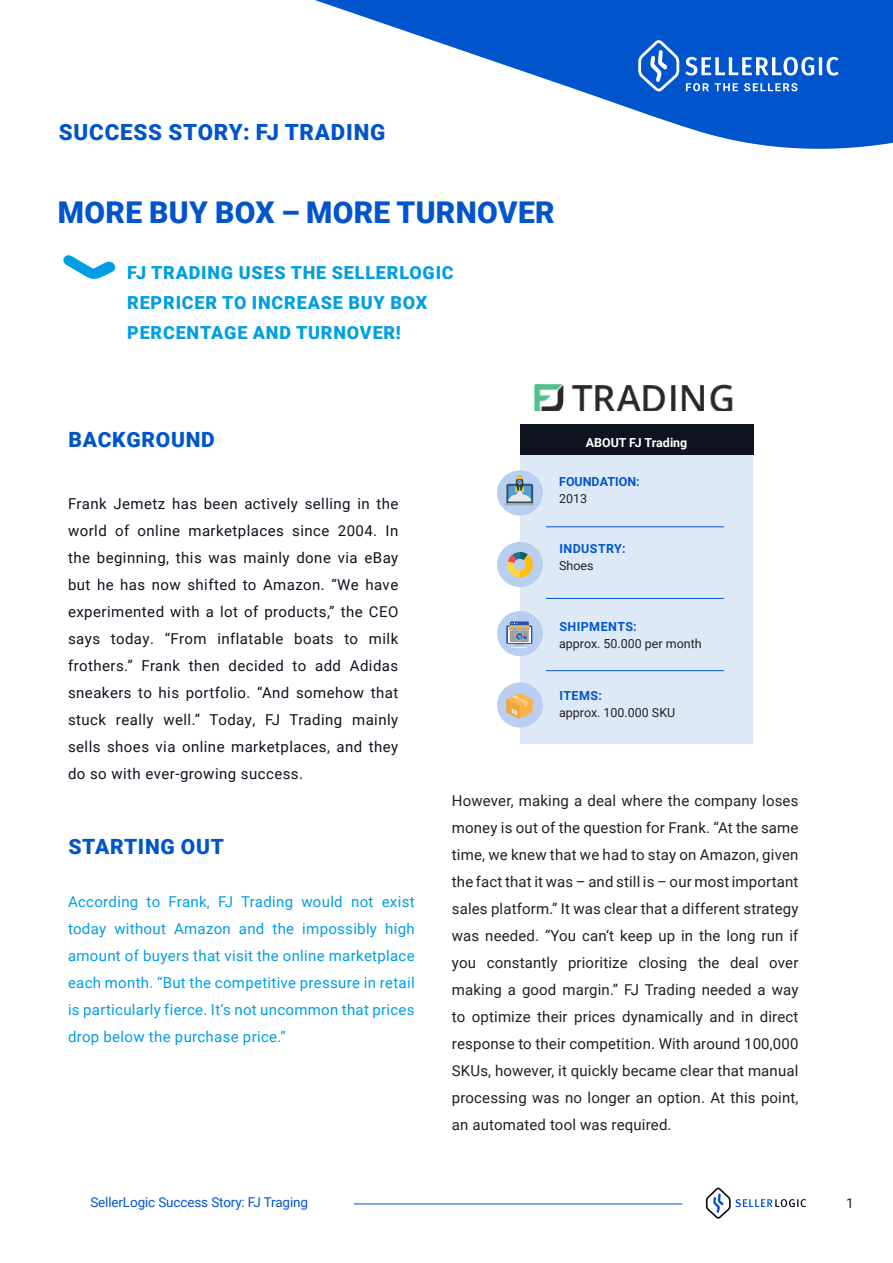
<style>
.page{position:relative;width:893px;height:1263px;background:#fff}
.page>*{position:absolute;margin:0;border:0;box-sizing:border-box;transform-origin:0 0}
.t1{font:900 30px "Roboto";letter-spacing:.01em;color:#05c}
.t2{font:900 22.35px "Roboto";letter-spacing:.035em;color:#05c}
.t3{font:900 21px "Roboto";letter-spacing:.035em;color:#05c}
.t4{font:900 18px/30px "Roboto";letter-spacing:.045em;color:#009ee3}
.t5{font:15px/27px "Roboto";letter-spacing:.01em;color:#231f20;text-align:justify}
.t6{font:15px/27px "Roboto";letter-spacing:.03em;color:#0f131f;text-align:justify}
.t7{font:15px/27px "Roboto";letter-spacing:.02em;color:#009ee3;text-align:justify}
.t8{font:13.5px "Roboto";letter-spacing:-.01em;color:#05c}
.t9{font:13.5px "Roboto";color:#231f20}
.t10{font:12.45px "Roboto";color:#231f20}
.t11{font:700 12.45px "Roboto";letter-spacing:.035em;color:#05c}
.t12{font:700 12.45px "Roboto";color:#fff}
.t13{font:700 12.45px "Roboto";color:#05c}
</style>
<div class="page">
<hr style="left:354px;top:1203px;width:328px;height:1px;background:#05c">
<svg style="left:706px;top:1187px;width:100px;height:32px"></svg>
<svg style="left:63px;top:255px;width:53px;height:24px"></svg>
<svg style="left:315px;top:0;width:578px;height:149px;fill:#05c"></svg>
<svg style="left:638px;top:40px;width:41px;height:51px"></svg>
<svg style="left:685px;top:57px;width:154px;height:19px"></svg>
<svg style="left:686px;top:83px;width:52px;height:8px"></svg>
<svg style="left:744px;top:83px;width:53px;height:8px"></svg>
<div style="left:520px;top:426px;width:233px;height:318px;background:#dee9f8"></div>
<div style="left:520px;top:425px;width:233px;height:30px;background:#0f131f"></div>
<hr style="left:546px;top:598px;width:178px;height:1px;background:#05c">
<hr style="left:546px;top:527px;width:178px;height:1px;background:#05c">
<hr style="left:546px;top:670px;width:178px;height:1px;background:#05c">
<div style="left:497px;top:470px;width:46px;height:45px;background:#b8cff1;border-radius:50%"></div>
<svg style="left:506px;top:475px;width:27px;height:28px"></svg>
<hr style="left:505px;top:503px;width:29px;height:2px;background:#a8a9ad">
<div style="left:497px;top:542px;width:46px;height:45px;background:#b8cff1;border-radius:50%"></div>
<svg style="left:507px;top:552px;width:26px;height:25px"></svg>
<div style="left:497px;top:611px;width:46px;height:45px;background:#b8cff1;border-radius:50%"></div>
<div style="left:497px;top:682px;width:46px;height:45px;background:#b8cff1;border-radius:50%"></div>
<div style="left:506px;top:625px;width:26px;height:19px;background:#2457a6"></div>
<div style="left:508px;top:627px;width:23px;height:15px;background:#fff"></div>
<svg style="left:509px;top:621px;width:21px;height:27px"></svg>
<svg style="left:506px;top:693px;width:27px;height:26px"></svg>
<img style="left:534px;top:384px;width:199px;height:27px">
<p class="t2" style="left:59px;top:116px;width:328px">SUCCESS STORY: FJ TRADING</p>
<p class="t1" style="left:58px;top:191px;width:498px">MORE BUY BOX – MORE TURNOVER</p>
<p class="t4" style="left:127px;top:256px;width:328px">FJ TRADING USES THE SELLERLOGIC<br>REPRICER TO INCREASE BUY BOX<br>PERCENTAGE AND TURNOVER!</p>
<p class="t3" style="left:68px;top:424px;width:148px">BACKGROUND</p>
<p class="t6" style="left:68px;top:489px;width:332px">Frank Jemetz has been actively selling in the world of online marketplaces since 2004. In the beginning, this was mainly done via eBay but he has now shifted to Amazon. “We have experimented with a lot of products,” the CEO says today. “From inflatable boats to milk frothers.” Frank then decided to add Adidas sneakers to his portfolio. “And somehow that stuck really well.” Today, FJ Trading mainly sells shoes via online marketplaces, and they do so with ever-growing success.</p>
<p class="t12" style="left:586px;top:434px;width:103px">ABOUT FJ Trading</p>
<p class="t13" style="left:559px;top:473px;width:82px">FOUNDATION:</p>
<p class="t10" style="left:559px;top:490px;width:30px">2013</p>
<p class="t11" style="left:559px;top:540px;width:68px">INDUSTRY:</p>
<p class="t10" style="left:559px;top:557px;width:36px">Shoes</p>
<p class="t11" style="left:559px;top:617px;width:79px">SHIPMENTS:</p>
<p class="t10" style="left:559px;top:634px;width:144px">approx. 50.000 per month</p>
<p class="t11" style="left:559px;top:686px;width:44px">ITEMS:</p>
<p class="t10" style="left:559px;top:703px;width:118px">approx. 100.000 SKU</p>
<p class="t3" style="left:68px;top:832px;width:157px">STARTING OUT</p>
<p class="t7" style="left:68px;top:888px;width:348px">According to Frank, FJ Trading would not exist today without Amazon and the impossibly high amount of buyers that visit the online marketplace each month. “But the competitive pressure in retail is particularly fierce. It‘s not uncommon that prices drop below the purchase price.”</p>
<p class="t5" style="left:452px;top:786px;width:348px">However, making a deal where the company loses money is out of the question for Frank. “At the same time, we knew that we had to stay on Amazon, given the fact that it was – and still is – our most important sales platform.” It was clear that a different strategy was needed. “You can‘t keep up in the long run if you constantly prioritize closing the deal over making a good margin.” FJ Trading needed a way to optimize their prices dynamically and in direct response to their competition. With around 100,000<br>SKUs, however, it quickly became clear that manual processing was no longer an option. At this point, an automated tool was required.</p>
<p class="t8" style="left:90px;top:1193px;width:219px">SellerLogic Success Story: FJ Traging</p>
<p class="t9" style="left:846px;top:1193px;width:9px">1</p>
</div>
